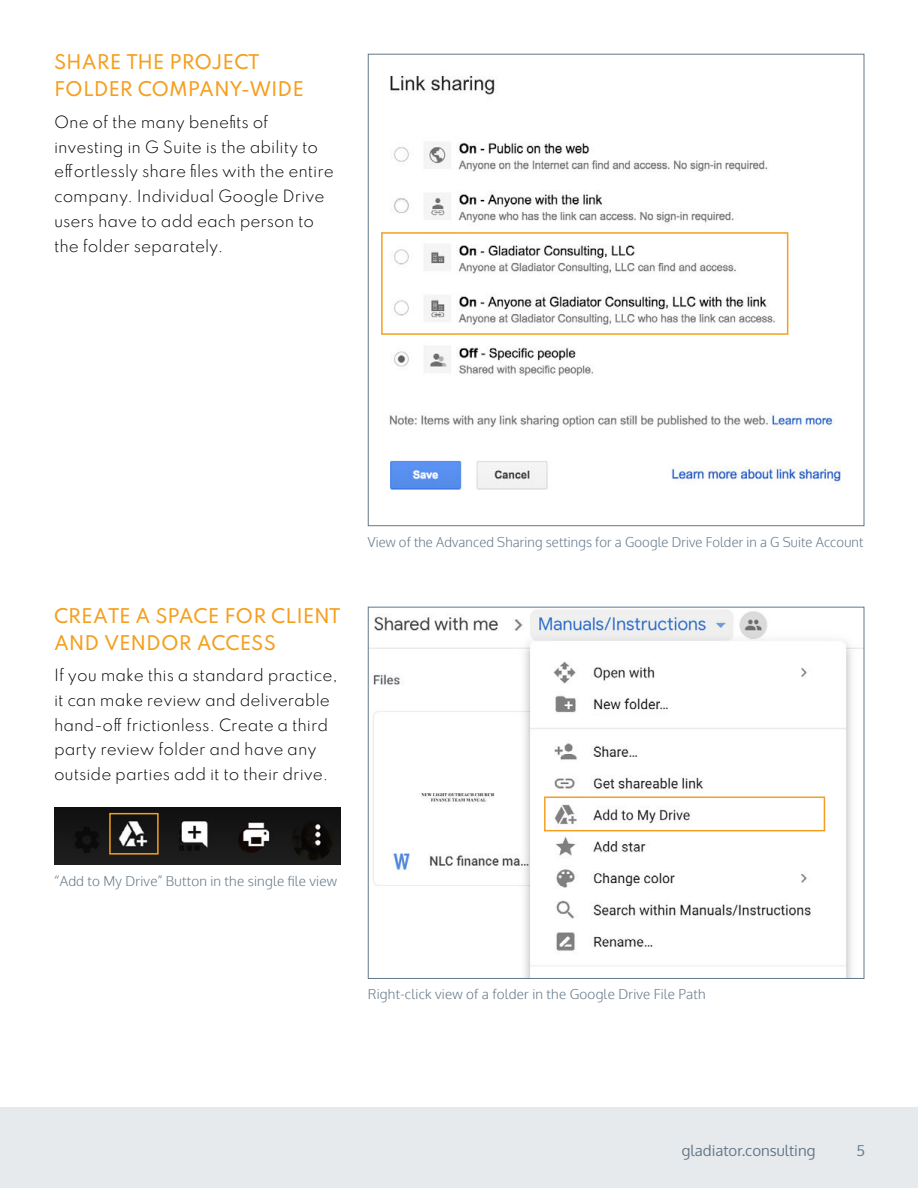
<style>
.page{position:relative;width:918px;height:1188px;background:#fff}
.page>*{position:absolute;margin:0;border:0;box-sizing:border-box;transform-origin:0 0}
.t1{font:100 18px/27px "Spartan";color:#f49f1e}
.t2{font:100 15px/24.8px "Spartan";color:#000}
.t3{font:15px "Oxygen";color:#637889}
.t4{font:300 13.5px "Oxygen";letter-spacing:.015em;color:#637889}
</style>
<div class="page">
<div style="left:0;top:1107px;width:918px;height:81px;background:#e7eaed"></div>
<img style="left:389px;top:76px;width:452px;height:414px">
<img style="left:370px;top:610px;width:492px;height:367px">
<img style="left:54px;top:808px;width:287px;height:57px">
<div style="left:544px;top:797px;width:281px;height:34px;border:2px solid #f49f1e"></div>
<div style="left:381px;top:232px;width:407px;height:103px;border:2px solid #f49f1e"></div>
<div style="left:109px;top:813px;width:50px;height:42px;border:2px solid #f49f1e"></div>
<p class="t1" style="left:54px;top:49px;width:251px">SHARE THE PROJECT<br>FOLDER COMPANY-WIDE</p>
<p class="t2" style="left:54px;top:109px;width:281px">One of the many benefits of investing in G Suite is the ability to effortlessly share files with the entire company. Individual Google Drive users have to add each person to the folder separately.</p>
<p class="t1" style="left:54px;top:603px;width:288px">CREATE A SPACE FOR CLIENT<br>AND VENDOR ACCESS</p>
<p class="t2" style="left:54px;top:662px;width:285px">If you make this a standard practice, it can make review and deliverable hand-off frictionless. Create a third party review folder and have any outside parties add it to their drive.</p>
<p class="t4" style="left:368px;top:533px;width:497px">View of the Advanced Sharing settings for a Google Drive Folder in a G Suite Account</p>
<p class="t4" style="left:54px;top:872px;width:285px">“Add to My Drive” Button in the single file view</p>
<p class="t4" style="left:368px;top:989px;width:339px">Right-click view of a folder in the Google Drive File Path</p>
<p class="t3" style="left:682px;top:1145px;width:135px">gladiator.consulting</p>
<p class="t3" style="left:856px;top:1145px;width:10px">5</p>
</div>
